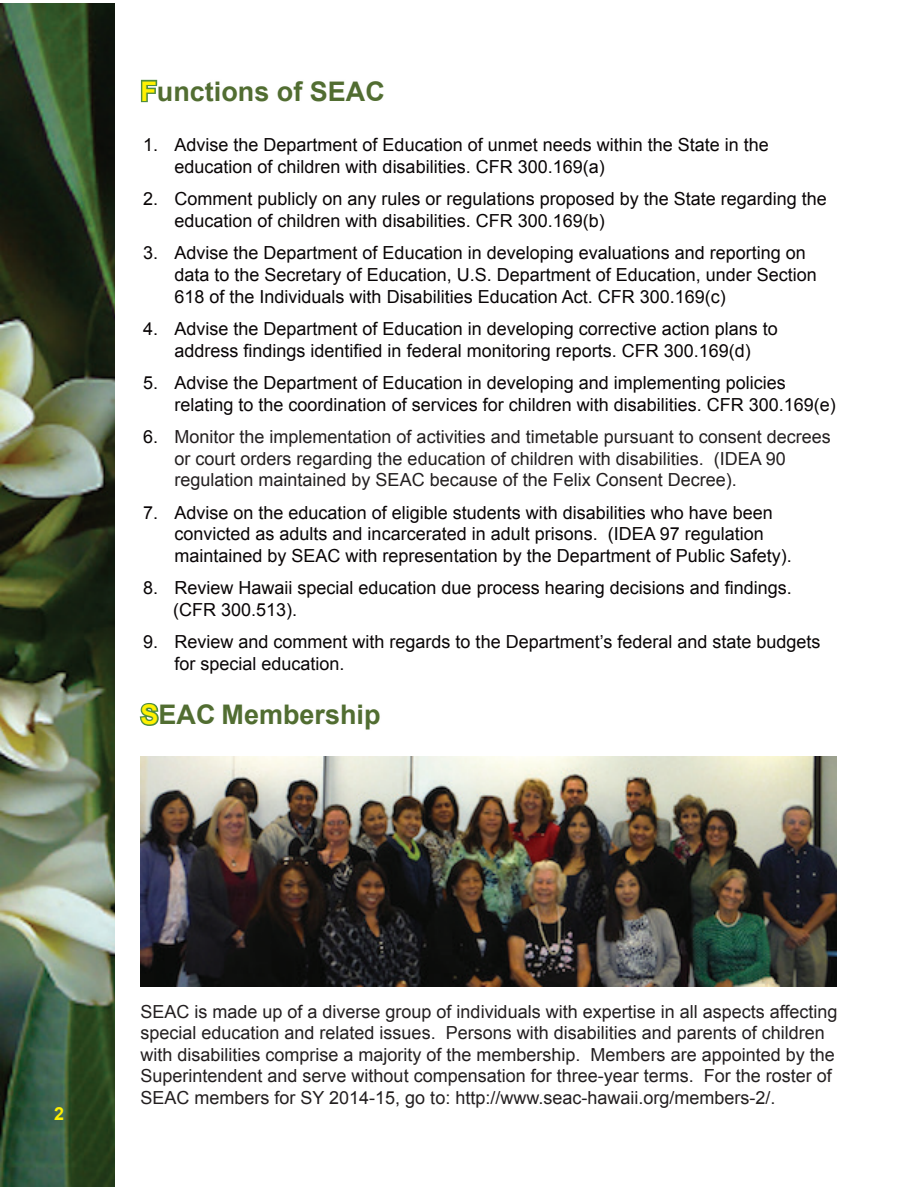
<style>
.page{position:relative;width:918px;height:1188px;background:#fff}
.page>*{position:absolute;margin:0;border:0;box-sizing:border-box;transform-origin:0 0}
.t1{font:700 27px "Arial";color:#516d31}
.t2{font:18px/21.6px "Arial";color:#090506}
.t3{font:18px/21.6px "Arial";color:#231f20}
.t4{font:700 18px "Arial";color:#fff101}
.s1{color:#fff101}
.s2{color:#090506}
</style>
<div class="page">
<img style="left:0;top:3px;width:114px;height:1184px">
<svg style="left:140px;top:79px;width:18px;height:24px"></svg>
<svg style="left:139px;top:703px;width:20px;height:23px"></svg>
<img style="left:141px;top:757px;width:696px;height:229px">
<h1 class="t1" style="left:140px;top:73px;width:246px"><span class="s1">F</span>unctions of SEAC</h1>
<p class="t2" style="left:175px;top:134px;width:596px;text-indent:-32px">1. Advise the Department of Education of unmet needs within the State in the education of children with disabilities. CFR 300.169(a)</p>
<p class="t2" style="left:175px;top:188px;width:654px;text-indent:-32px">2. Comment publicly on any rules or regulations proposed by the State regarding the education of children with disabilities. CFR 300.169(b)</p>
<p class="t2" style="left:175px;top:242px;width:644px;text-indent:-32px">3. Advise the Department of Education in developing evaluations and reporting on data to the Secretary of Education, U.S. Department of Education, under Section<br>618 of the Individuals with Disabilities Education Act. CFR 300.169(c)</p>
<p class="t2" style="left:143px;top:318px;width:636px;text-align:center">4. Advise the Department of Education in developing corrective action plans to address findings identified in federal monitoring reports. CFR 300.169(d)</p>
<p class="t2" style="left:175px;top:372px;width:663px;text-indent:-32px">5. Advise the Department of Education in developing and implementing policies relating to the coordination of services for children with disabilities. CFR 300.169(e)</p>
<p class="t3" style="left:175px;top:426px;width:658px;text-indent:-32px"><span class="s2">6.</span> Monitor the implementation of activities and timetable pursuant to consent decrees or court orders regarding the education of children with disabilities. (IDEA 90 regulation maintained by SEAC because of the Felix Consent Decree).</p>
<p class="t2" style="left:175px;top:502px;width:619px;text-indent:-32px">7. Advise on the education of eligible students with disabilities who have been convicted as adults and incarcerated in adult prisons. (IDEA 97 regulation maintained by SEAC with representation by the Department of Public Safety).</p>
<p class="t2" style="left:173px;top:577px;width:620px;text-indent:-30px">8. Review Hawaii special education due process hearing decisions and findings. (CFR 300.513).</p>
<p class="t2" style="left:175px;top:631px;width:648px;text-indent:-32px">9. Review and comment with regards to the Department’s federal and state budgets for special education.</p>
<h1 class="t1" style="left:141px;top:697px;width:242px"><span class="s1">S</span>EAC Membership</h1>
<p class="t4" style="left:54px;top:1102px;width:12px">2</p>
<p class="t3" style="left:141px;top:1001px;width:698px">SEAC is made up of a diverse group of individuals with expertise in all aspects affecting special education and related issues. Persons with disabilities and parents of children with disabilities comprise a majority of the membership. Members are appointed by the Superintendent and serve without compensation for three-year terms. For the roster of SEAC members for SY 2014-15, go to: http://www.seac-hawaii.org/members-2/.</p>
</div>
